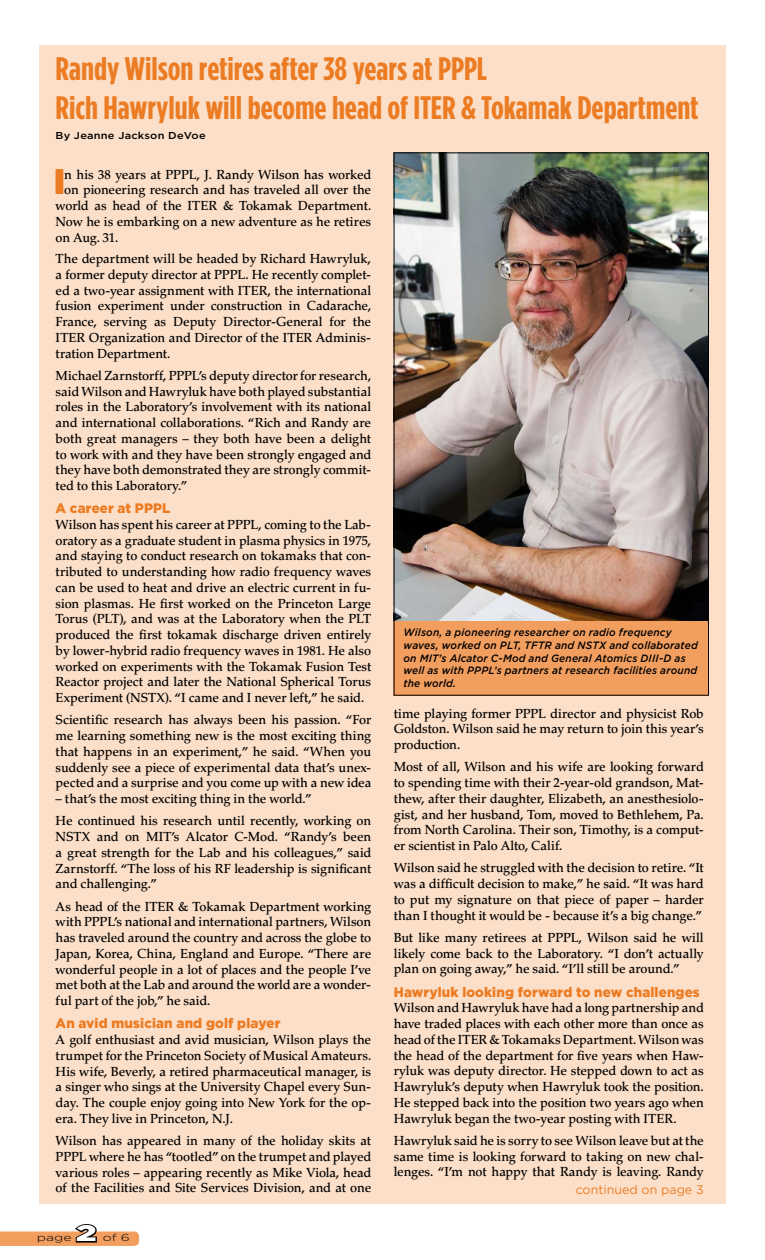
<style>
.page{position:relative;width:765px;height:1260px;background:#fff}
.page>*{position:absolute;margin:0;border:0;box-sizing:border-box;transform-origin:0 0}
.t1{font:900 35.62px "Gotham Narrow";color:#ec7c23}
.t2{font:700 32.5px/39px "Gotham Condensed";color:#ec7c23;scale:1.05 1}
.t3{font:900 22.5px "Gotham";color:#fff;scale:1.5 1}
.t4{font:900 13.75px "Gotham";letter-spacing:.01em;color:#ec7c23}
.t5{font:500 13.12px/15.8px "Palatino LT Std";letter-spacing:-.01em;color:#000;text-align:justify}
.t6{font:12.5px "Gotham";color:#ec7c23}
.t7{font:italic 500 10.62px/12.8px "Gotham";letter-spacing:.015em;color:#000;scale:.96 1}
.t8{font:500 10px "Gotham";letter-spacing:.02em;color:#000;scale:1.1 1}
.t9{font:300 10px "Gotham";color:#000;scale:1.4 1}
</style>
<div class="page">
<div style="left:39px;top:45px;width:687px;height:1159px;background:#fcdfc8"></div>
<svg style="left:0;top:1224px;width:139px;height:22px"></svg>
<img style="left:393px;top:153px;width:314px;height:468px">
<div style="left:393px;top:621px;width:315px;height:75px;background:#f29e5f"></div>
<h2 class="t2" style="left:56px;top:49px;width:614px">Randy Wilson retires after 38 years at PPPL<br>Rich Hawryluk will become head of ITER &amp; Tokamak Department</h2>
<p class="t8" style="left:56px;top:129px;width:138px">By Jeanne Jackson DeVoe</p>
<h1 class="t1" style="left:54px;top:158px;width:12px">I</h1>
<p class="t5" style="left:64px;top:167px;width:309px">n his 38 years at PPPL, J. Randy Wilson has worked</p>
<p class="t5" style="left:64px;top:182px;width:309px">on pioneering research and has traveled all over the</p>
<p class="t5" style="left:56px;top:198px;width:317px">world as head of the ITER &amp; Tokamak Department.</p>
<p class="t5" style="left:56px;top:214px;width:317px">Now he is embarking on a new adventure as he retires</p>
<p class="t5" style="left:56px;top:230px;width:64px">on Aug. 31.</p>
<p class="t5" style="left:56px;top:251px;width:317px">The department will be headed by Richard Hawryluk, a former deputy director at PPPL. He recently complet&shy;ed a two-year assignment with ITER, the international fusion experiment under construction in Cadarache, France, serving as Deputy Director-General for the ITER Organization and Director of the ITER Adminis&shy;tration Department.</p>
<p class="t5" style="left:56px;top:368px;width:317px">Michael Zarnstorff, PPPL’s deputy director for research, said Wilson and Hawryluk have both played substantial roles in the Laboratory’s involvement with its national and international collaborations. “Rich and Randy are both great managers – they both have been a delight to work with and they have been strongly engaged and they have both demonstrated they are strongly commit&shy;ted to this Laboratory.”</p>
<p class="t4" style="left:56px;top:499px;width:116px">A career at PPPL</p>
<p class="t5" style="left:56px;top:517px;width:317px">Wilson has spent his career at PPPL, coming to the Lab&shy;oratory as a graduate student in plasma physics in 1975, and staying to conduct research on tokamaks that con&shy;tributed to understanding how radio frequency waves can be used to heat and drive an electric current in fu&shy;sion plasmas. He first worked on the Princeton Large Torus (PLT), and was at the Laboratory when the PLT produced the first tokamak discharge driven entirely by lower-hybrid radio frequency waves in 1981. He also worked on experiments with the Tokamak Fusion Test Reactor project and later the National Spherical Torus Experiment (NSTX). “I came and I never left,” he said.</p>
<p class="t5" style="left:56px;top:712px;width:317px">Scientific research has always been his passion. “For me learning something new is the most exciting thing that happens in an experiment,” he said. “When you suddenly see a piece of experimental data that’s unex&shy;pected and a surprise and you come up with a new idea</p>
<p class="t5" style="left:56px;top:788px;width:317px;line-height:22.2px">– that’s the most exciting thing in the world.”<br>He continued his research until recently, working on</p>
<p class="t5" style="left:56px;top:829px;width:317px">NSTX and on MIT’s Alcator C-Mod. “Randy’s been a great strength for the Lab and his colleagues,” said Zarnstorff. “The loss of his RF leadership is significant and challenging.”</p>
<p class="t5" style="left:56px;top:899px;width:317px">As head of the ITER &amp; Tokamak Department working with PPPL’s national and international partners, Wilson has traveled around the country and across the globe to Japan, Korea, China, England and Europe. “There are wonderful people in a lot of places and the people I’ve met both at the Lab and around the world are a wonder&shy;ful part of the job,” he said.</p>
<p class="t4" style="left:56px;top:1014px;width:226px">An avid musician and golf player</p>
<p class="t5" style="left:56px;top:1032px;width:317px">A golf enthusiast and avid musician, Wilson plays the trumpet for the Princeton Society of Musical Amateurs.<br>His wife, Beverly, a retired pharmaceutical manager, is a singer who sings at the University Chapel every Sun&shy;day. The couple enjoy going into New York for the op&shy;era. They live in Princeton, N.J.</p>
<p class="t5" style="left:56px;top:1133px;width:317px">Wilson has appeared in many of the holiday skits at PPPL where he has “tootled” on the trumpet and played various roles – appearing recently as Mike Viola, head of the Facilities and Site Services Division, and at one</p>
<p class="t9" style="left:37px;top:1231px;width:26px">page</p>
<h3 class="t3" style="left:76px;top:1218px;width:16px">2</h3>
<p class="t9" style="left:103px;top:1231px;width:21px">of 6</p>
<p class="t7" style="left:404px;top:626px;width:308px">Wilson, a pioneering researcher on radio frequency waves, worked on PLT, TFTR and NSTX and collaborated on MIT’s Alcator C-Mod and General Atomics DIII-D as well as with PPPL’s partners at research facilities around the world.</p>
<p class="t5" style="left:394px;top:706px;width:312px">time playing former PPPL director and physicist Rob Goldston. Wilson said he may return to join this year’s production.</p>
<p class="t5" style="left:394px;top:759px;width:312px">Most of all, Wilson and his wife are looking forward to spending time with their 2-year-old grandson, Mat&shy;thew, after their daughter, Elizabeth, an anesthesiolo&shy;gist, and her husband, Tom, moved to Bethlehem, Pa. from North Carolina. Their son, Timothy, is a comput&shy;er scientist in Palo Alto, Calif.</p>
<p class="t5" style="left:394px;top:860px;width:312px">Wilson said he struggled with the decision to retire. “It was a difficult decision to make,” he said. “It was hard to put my signature on that piece of paper – harder than I thought it would be - because it’s a big change.”</p>
<p class="t5" style="left:394px;top:930px;width:312px">But like many retirees at PPPL, Wilson said he will likely come back to the Laboratory. “I don’t actually plan on going away,” he said. “I’ll still be around.”</p>
<p class="t4" style="left:394px;top:982px;width:308px">Hawryluk looking forward to new challenges</p>
<p class="t5" style="left:394px;top:1000px;width:312px">Wilson and Hawryluk have had a long partnership and have traded places with each other more than once as head of the ITER &amp; Tokamaks Department. Wilson was the head of the department for five years when Haw&shy;ryluk was deputy director. He stepped down to act as Hawryluk’s deputy when Hawryluk took the position.<br>He stepped back into the position two years ago when Hawryluk began the two-year posting with ITER.</p>
<p class="t5" style="left:394px;top:1133px;width:312px">Hawryluk said he is sorry to see Wilson leave but at the same time is looking forward to taking on new chal&shy;lenges. “I’m not happy that Randy is leaving. Randy</p>
<p class="t6" style="left:576px;top:1182px;width:130px">continued on page 3</p>
</div>
